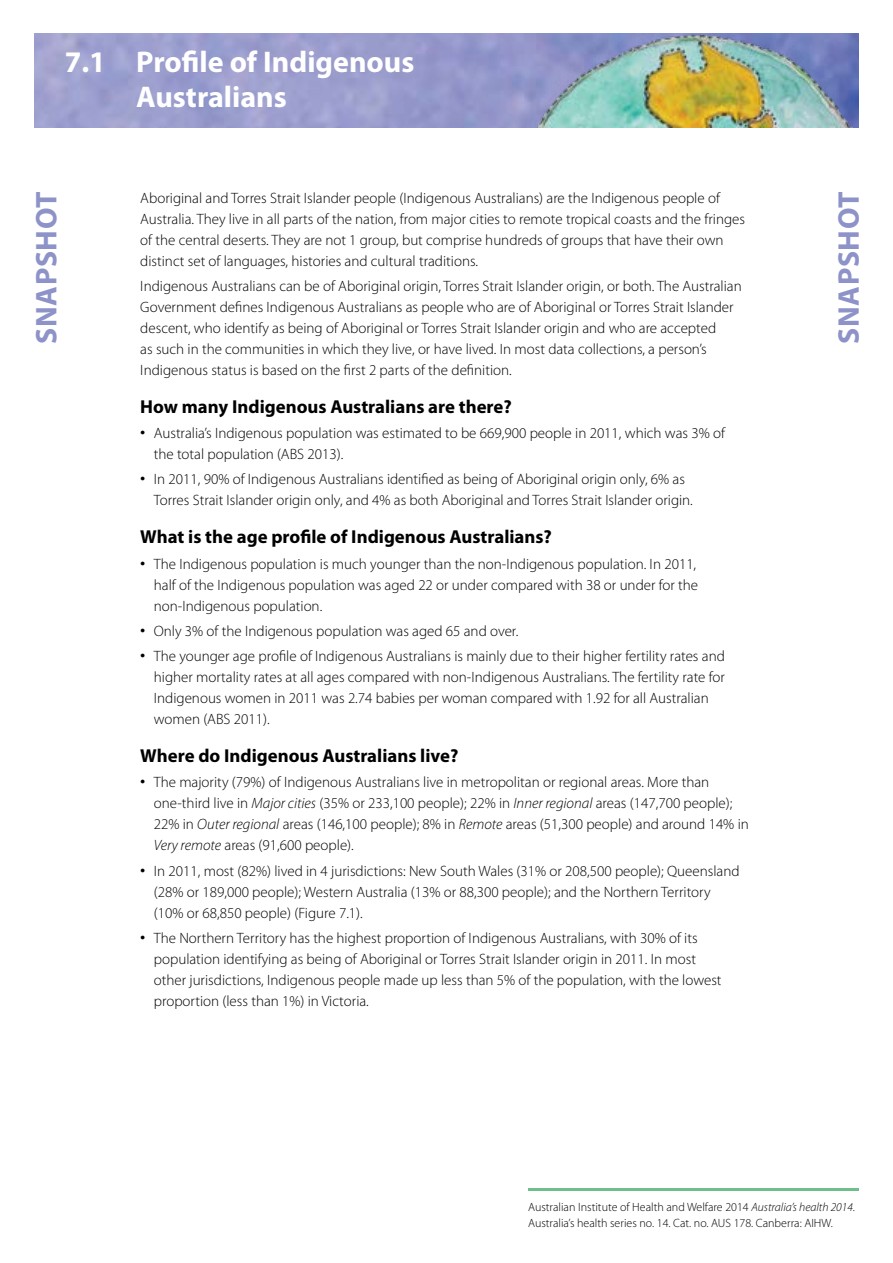
<style>
.page{position:relative;width:893px;height:1263px;background:#fff}
.page>*{position:absolute;margin:0;border:0;box-sizing:border-box;transform-origin:0 0}
.SNAPSHOT_HEADING{font:700 30px/34.5px "Myriad Pro";color:#fff}
.t1{font:700 30px "Myriad Pro";letter-spacing:.02em;color:#8d92c8}
.BODY_-_Heading_3{font:700 18.75px "Myriad Pro";color:#000}
.BODY_-_Bullet_Text{font:300 15px/21px "Myriad Pro";color:#000}
.BODY_-_Text{font:300 15px/21px "Myriad Pro";color:#000}
.t2{font:300 12px/16.5px "Myriad Pro";color:#000}
.s1{font-size:21px}
.s2{font-style:italic}
</style>
<div class="page">
<img style="left:34px;top:34px;width:825px;height:93px">
<img style="left:530px;top:34px;width:322px;height:93px">
<hr style="left:528px;top:1188px;width:331px;height:2px;background:#6fbf8e">
<h1 class="SNAPSHOT_HEADING" style="left:136px;top:44px;width:280px;text-indent:-71px">7.1 Profile of Indigenous<br>Australians</h1>
<p class="BODY_-_Text" style="left:140px;top:187px;width:606px">Aboriginal and Torres Strait Islander people (Indigenous Australians) are the Indigenous people of Australia. They live in all parts of the nation, from major cities to remote tropical coasts and the fringes of the central deserts. They are not 1 group, but comprise hundreds of groups that have their own distinct set of languages, histories and cultural traditions.</p>
<p class="BODY_-_Text" style="left:140px;top:275px;width:603px">Indigenous Australians can be of Aboriginal origin, Torres Strait Islander origin, or both. The Australian Government defines Indigenous Australians as people who are of Aboriginal or Torres Strait Islander descent, who identify as being of Aboriginal or Torres Strait Islander origin and who are accepted<br>as such in the communities in which they live, or have lived. In most data collections, a person’s Indigenous status is based on the first 2 parts of the definition.</p>
<h2 class="BODY_-_Heading_3" style="left:140px;top:394px;width:373px">How many Indigenous Australians are there?</h2>
<p class="BODY_-_Bullet_Text" style="left:154px;top:422px;width:573px;text-indent:-14px"><span class="s1">•</span> Australia’s Indigenous population was estimated to be 669,900 people in 2011, which was 3% of the total population (ABS 2013).</p>
<p class="BODY_-_Bullet_Text" style="left:154px;top:469px;width:540px;text-indent:-14px"><span class="s1">•</span> In 2011, 90% of Indigenous Australians identified as being of Aboriginal origin only, 6% as<br>Torres Strait Islander origin only, and 4% as both Aboriginal and Torres Strait Islander origin.</p>
<h2 class="BODY_-_Heading_3" style="left:140px;top:525px;width:413px">What is the age profile of Indigenous Australians?</h2>
<p class="BODY_-_Bullet_Text" style="left:154px;top:553px;width:546px;text-indent:-14px"><span class="s1">•</span> The Indigenous population is much younger than the non-Indigenous population. In 2011, half of the Indigenous population was aged 22 or under compared with 38 or under for the non-Indigenous population.</p>
<p class="BODY_-_Bullet_Text" style="left:140px;top:620px;width:379px"><span class="s1">•</span> Only 3% of the Indigenous population was aged 65 and over.</p>
<p class="BODY_-_Bullet_Text" style="left:154px;top:645px;width:573px;text-indent:-14px"><span class="s1">•</span> The younger age profile of Indigenous Australians is mainly due to their higher fertility rates and higher mortality rates at all ages compared with non-Indigenous Australians. The fertility rate for Indigenous women in 2011 was 2.74 babies per woman compared with 1.92 for all Australian women (ABS 2011).</p>
<h2 class="BODY_-_Heading_3" style="left:140px;top:744px;width:320px">Where do Indigenous Australians live?</h2>
<p class="BODY_-_Bullet_Text" style="left:154px;top:772px;width:596px;text-indent:-14px"><span class="s1">•</span> The majority (79%) of Indigenous Australians live in metropolitan or regional areas. More than one-third live in <span class="s2">Major cities</span> (35% or 233,100 people); 22% in <span class="s2">Inner regional</span> areas (147,700 people); 22% in <span class="s2">Outer regional</span> areas (146,100 people); 8% in <span class="s2">Remote</span> areas (51,300 people) and around 14% in <span class="s2">Very remote</span> areas (91,600 people).</p>
<p class="BODY_-_Bullet_Text" style="left:154px;top:860px;width:587px;text-indent:-14px"><span class="s1">•</span> In 2011, most (82%) lived in 4 jurisdictions: New South Wales (31% or 208,500 people); Queensland (28% or 189,000 people); Western Australia (13% or 88,300 people); and the Northern Territory (10% or 68,850 people) (Figure 7.1).</p>
<p class="BODY_-_Bullet_Text" style="left:154px;top:927px;width:569px;text-indent:-14px"><span class="s1">•</span> The Northern Territory has the highest proportion of Indigenous Australians, with 30% of its population identifying as being of Aboriginal or Torres Strait Islander origin in 2011. In most other jurisdictions, Indigenous people made up less than 5% of the population, with the lowest proportion (less than 1%) in Victoria.</p>
<h1 class="t1" style="left:27px;top:344px;width:153px;rotate:-90deg">SNAPSHOT</h1>
<h1 class="t1" style="left:829px;top:344px;width:153px;rotate:-90deg">SNAPSHOT</h1>
<p class="t2" style="left:528px;top:1198px;width:328px">Australian Institute of Health and Welfare 2014 <span class="s2">Australia’s health 2014</span>.<br>Australia’s health series no. 14. Cat. no. AUS 178. Canberra: AIHW.</p>
</div>
